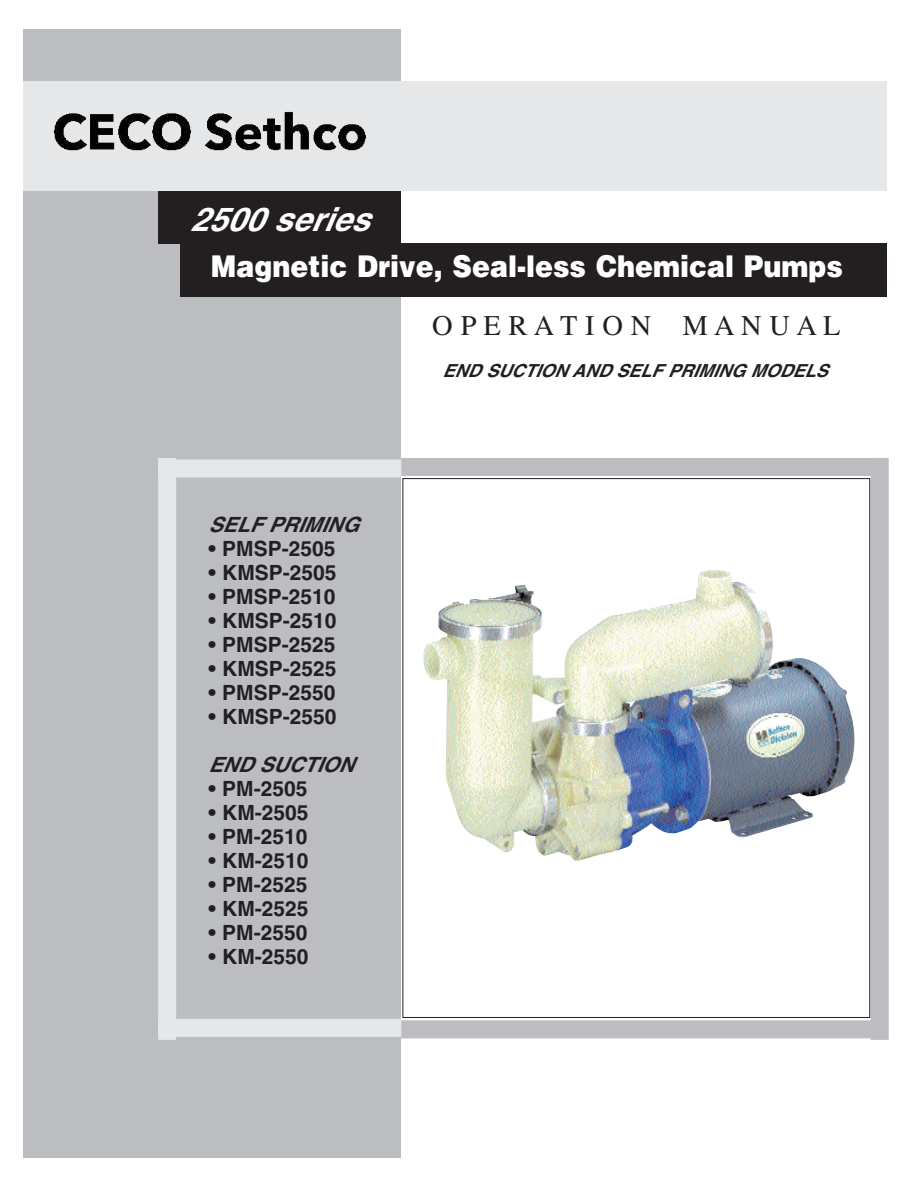
<style>
.page{position:relative;width:918px;height:1188px;background:#fff}
.page>*{position:absolute;margin:0;border:0;box-sizing:border-box;transform-origin:0 0}
.t1{font:italic 700 33px "Helvetica";color:#fff}
.t2{font:900 30px "Helvetica";color:#fff;scale:.9 1}
.t3{font:28.5px "Times";letter-spacing:.23em;color:#231f20}
.t4{font:700 21px "Helvetica";color:#231f20}
.t5{font:italic 700 21px "Helvetica";color:#231f20}
.t6{font:italic 700 18px "Helvetica";color:#231f20}
</style>
<div class="page">
<div style="left:23px;top:29px;width:378px;height:1129px;background:#bcbdc0"></div>
<div style="left:23px;top:81px;width:864px;height:110px;background:#e6e7e9"></div>
<div style="left:158px;top:191px;width:243px;height:52px;background:#231f20"></div>
<div style="left:180px;top:243px;width:707px;height:54px;background:#231f20"></div>
<div style="left:158px;top:459px;width:243px;height:18px;background:#e6e7e9"></div>
<div style="left:158px;top:1019px;width:243px;height:18px;background:#e6e7e9"></div>
<div style="left:158px;top:458px;width:18px;height:582px;background:#e6e7e9"></div>
<div style="left:401px;top:458px;width:486px;height:18px;background:#bcbdc0"></div>
<div style="left:401px;top:1020px;width:486px;height:18px;background:#bcbdc0"></div>
<div style="left:871px;top:458px;width:18px;height:582px;background:#bcbdc0"></div>
<img style="left:423px;top:570px;width:432px;height:291px">
<img style="left:53px;top:111px;width:313px;height:40px">
<h1 class="t1" style="left:190px;top:206px;width:180px">2500 series</h1>
<h2 class="t2" style="left:211px;top:255px;width:704px">Magnetic Drive, Seal-less Chemical Pumps</h2>
<h3 class="t3" style="left:432px;top:308px;width:410px">OPE R ATI O N M AN U AL</h3>
<p class="t5" style="left:208px;top:516px;width:151px">SELF PRIMING</p>
<p class="t4" style="left:208px;top:540px;width:128px">• PMSP-2505</p>
<p class="t4" style="left:208px;top:564px;width:130px">• KMSP-2505</p>
<p class="t4" style="left:208px;top:588px;width:128px">• PMSP-2510</p>
<p class="t4" style="left:208px;top:612px;width:130px">• KMSP-2510</p>
<p class="t4" style="left:208px;top:636px;width:128px">• PMSP-2525</p>
<p class="t4" style="left:208px;top:660px;width:130px">• KMSP-2525</p>
<p class="t4" style="left:208px;top:684px;width:128px">• PMSP-2550</p>
<p class="t4" style="left:208px;top:708px;width:130px">• KMSP-2550</p>
<p class="t5" style="left:208px;top:756px;width:147px">END SUCTION</p>
<p class="t4" style="left:208px;top:780px;width:100px">• PM-2505</p>
<p class="t4" style="left:208px;top:804px;width:102px">• KM-2505</p>
<p class="t4" style="left:208px;top:828px;width:100px">• PM-2510</p>
<p class="t4" style="left:208px;top:852px;width:102px">• KM-2510</p>
<p class="t4" style="left:208px;top:876px;width:100px">• PM-2525</p>
<p class="t4" style="left:208px;top:900px;width:102px">• KM-2525</p>
<p class="t4" style="left:208px;top:924px;width:100px">• PM-2550</p>
<p class="t4" style="left:208px;top:948px;width:102px">• KM-2550</p>
<p class="t6" style="left:442px;top:364px;width:386px">END SUCTION AND SELF PRIMING MODELS</p>
</div>
